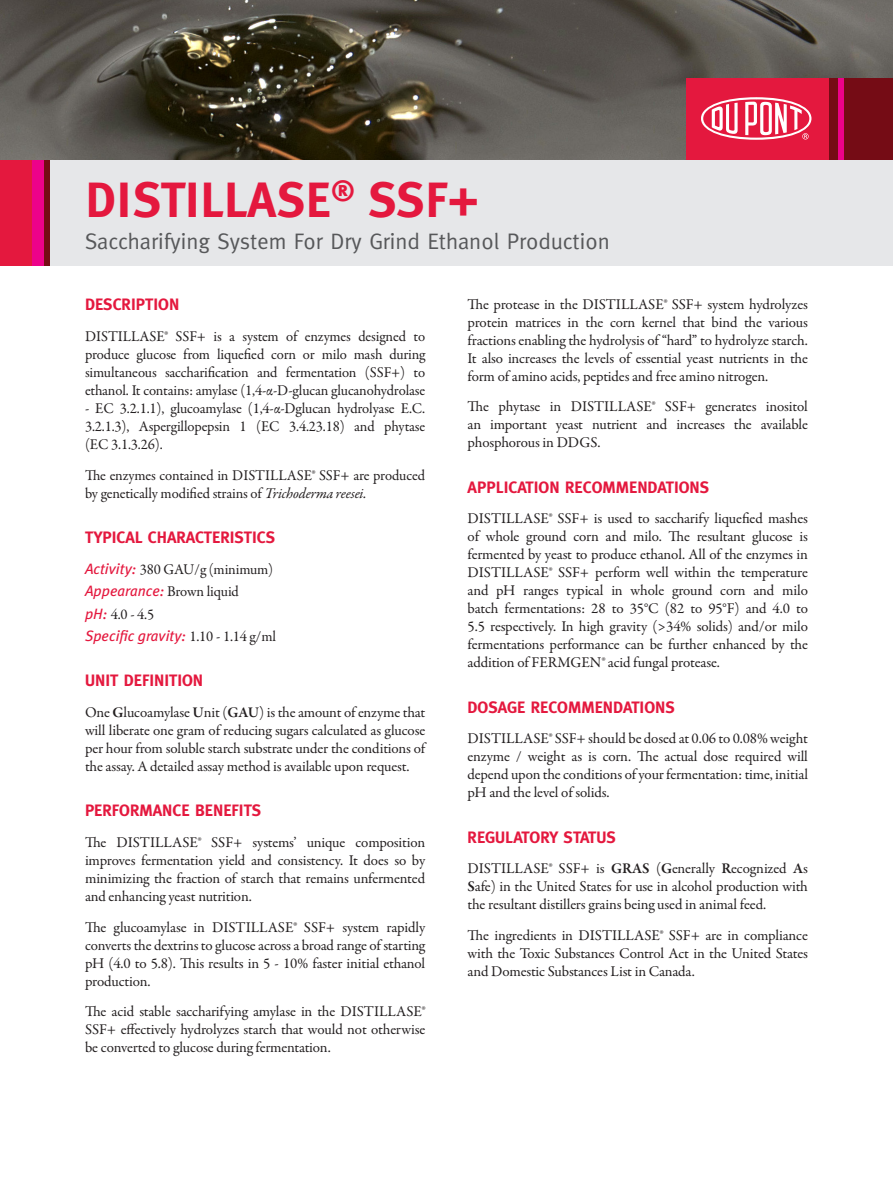
<style>
.page{position:relative;width:893px;height:1188px;background:#fff}
.page>*{position:absolute;margin:0;border:0;box-sizing:border-box;transform-origin:0 0}
.t1{font:49.5px "Meta Bold LF Caps";color:#e4183e}
.t2{font:22.5px "Meta";color:#57585a}
.t3{font:700 16.5px "Meta";color:#e4183e}
.t4{font:15px/18px "Garamond Premr Pro";letter-spacing:-.01em;color:#231f20;text-align:justify}
.t5{font:italic 15px "Meta Plus";color:#e4183e}
.s1{font-style:italic}
.s2{font-family:"Meta Plus";font-style:italic;color:#e4183e}
.s3{font-family:"Garamond Premr Pro";font-style:normal;color:#231f20}
.s4{font-weight:600}
</style>
<div class="page">
<img style="left:0;top:0;width:893px;height:160px">
<div style="left:50px;top:160px;width:843px;height:105px;background:#e6e7e9"></div>
<div style="left:30px;top:160px;width:15px;height:105px;background:#ed028a"></div>
<div style="left:44px;top:160px;width:6px;height:105px;background:#750c15"></div>
<div style="left:0;top:160px;width:31px;height:105px;background:#e4183e"></div>
<div style="left:687px;top:78px;width:142px;height:82px;background:#e4183e"></div>
<div style="left:829px;top:78px;width:64px;height:82px;background:#750c15"></div>
<div style="left:839px;top:78px;width:5px;height:82px;background:#ed028a"></div>
<svg style="left:701px;top:97px;width:110px;height:43px"></svg>
<p class="t1" style="left:85px;top:171px;width:395px">DISTILLASE<sup>®</sup> SSF+</p>
<p class="t2" style="left:85px;top:228px;width:526px">Saccharifying System For Dry Grind Ethanol Production</p>
<p class="t3" style="left:85px;top:295px;width:96px">DESCRIPTION</p>
<p class="t4" style="left:85px;top:328px;width:342px">DISTILLASE® SSF+ is a system of enzymes designed to produce glucose from liquefied corn or milo mash during simultaneous saccharification and fermentation (SSF+) to ethanol. It contains: amylase (1,4-α-D-glucan glucanohydrolase</p>
<p class="t4" style="left:85px;top:400px;width:342px">- EC 3.2.1.1), glucoamylase (1,4-α-Dglucan hydrolyase E.C.<br>3.2.1.3), Aspergillopepsin 1 (EC 3.4.23.18) and phytase (EC 3.1.3.26).</p>
<p class="t4" style="left:85px;top:467px;width:342px">The enzymes contained in DISTILLASE® SSF+ are produced by genetically modified strains of <span class="s1">Trichoderma reesei.</span></p>
<p class="t3" style="left:85px;top:528px;width:192px">TYPICAL CHARACTERISTICS</p>
<p class="t4" style="left:85px;top:561px;width:190px"><span class="s2">Activity:</span> 380 GAU/g (minimum)</p>
<p class="t5" style="left:85px;top:582px;width:155px">Appearance: <span class="s3">Brown liquid</span></p>
<p class="t4" style="left:85px;top:605px;width:71px"><span class="s2">pH:</span> 4.0 - 4.5</p>
<p class="t5" style="left:85px;top:627px;width:193px">Specific gravity: <span class="s3">1.10 - 1.14 g/ml</span></p>
<p class="t3" style="left:85px;top:671px;width:120px">UNIT DEFINITION</p>
<p class="t4" style="left:85px;top:703px;width:342px">One <span class="s4">G</span>lucoamylase <span class="s4">U</span>nit (<span class="s4">GAU</span>) is the amount of enzyme that will liberate one gram of reducing sugars calculated as glucose per hour from soluble starch substrate under the conditions of the assay. A detailed assay method is available upon request.</p>
<p class="t3" style="left:85px;top:801px;width:178px">PERFORMANCE BENEFITS</p>
<p class="t4" style="left:85px;top:834px;width:342px">The DISTILLASE® SSF+ systems’ unique composition improves fermentation yield and consistency. It does so by minimizing the fraction of starch that remains unfermented and enhancing yeast nutrition.</p>
<p class="t4" style="left:85px;top:918px;width:342px">The glucoamylase in DISTILLASE® SSF+ system rapidly converts the dextrins to glucose across a broad range of starting pH (4.0 to 5.8). This results in 5 - 10% faster initial ethanol production.</p>
<p class="t4" style="left:85px;top:1003px;width:342px">The acid stable saccharifying amylase in the DISTILLASE® SSF+ effectively hydrolyzes starch that would not otherwise be converted to glucose during fermentation.</p>
<p class="t4" style="left:468px;top:295px;width:342px">The protease in the DISTILLASE® SSF+ system hydrolyzes protein matrices in the corn kernel that bind the various fractions enabling the hydrolysis of “hard” to hydrolyze starch.<br>It also increases the levels of essential yeast nutrients in the form of amino acids, peptides and free amino nitrogen.</p>
<p class="t4" style="left:468px;top:398px;width:342px">The phytase in DISTILLASE® SSF+ generates inositol an important yeast nutrient and increases the available phosphorous in DDGS.</p>
<p class="t3" style="left:468px;top:477px;width:243px">APPLICATION RECOMMENDATIONS</p>
<p class="t4" style="left:468px;top:510px;width:342px">DISTILLASE® SSF+ is used to saccharify liquefied mashes of whole ground corn and milo. The resultant glucose is fermented by yeast to produce ethanol. All of the enzymes in DISTILLASE® SSF+ perform well within the temperature and pH ranges typical in whole ground corn and milo batch fermentations: 28 to 35°C (82 to 95°F) and 4.0 to 5.5 respectively. In high gravity (&gt;34% solids) and/or milo fermentations performance can be further enhanced by the addition of FERMGEN® acid fungal protease.</p>
<p class="t3" style="left:468px;top:697px;width:209px">DOSAGE RECOMMENDATIONS</p>
<p class="t4" style="left:468px;top:730px;width:342px">DISTILLASE® SSF+ should be dosed at 0.06 to 0.08% weight enzyme / weight as is corn. The actual dose required will depend upon the conditions of your fermentation: time, initial pH and the level of solids.</p>
<p class="t3" style="left:468px;top:827px;width:150px">REGULATORY STATUS</p>
<p class="t4" style="left:468px;top:860px;width:342px">DISTILLASE® SSF+ is <span class="s4">GRAS</span> (<span class="s4">G</span>enerally <span class="s4">R</span>ecognized <span class="s4">A</span>s <span class="s4">S</span>afe) in the United States for use in alcohol production with the resultant distillers grains being used in animal feed.</p>
<p class="t4" style="left:468px;top:927px;width:342px">The ingredients in DISTILLASE® SSF+ are in compliance with the Toxic Substances Control Act in the United States and Domestic Substances List in Canada.</p>
</div>
